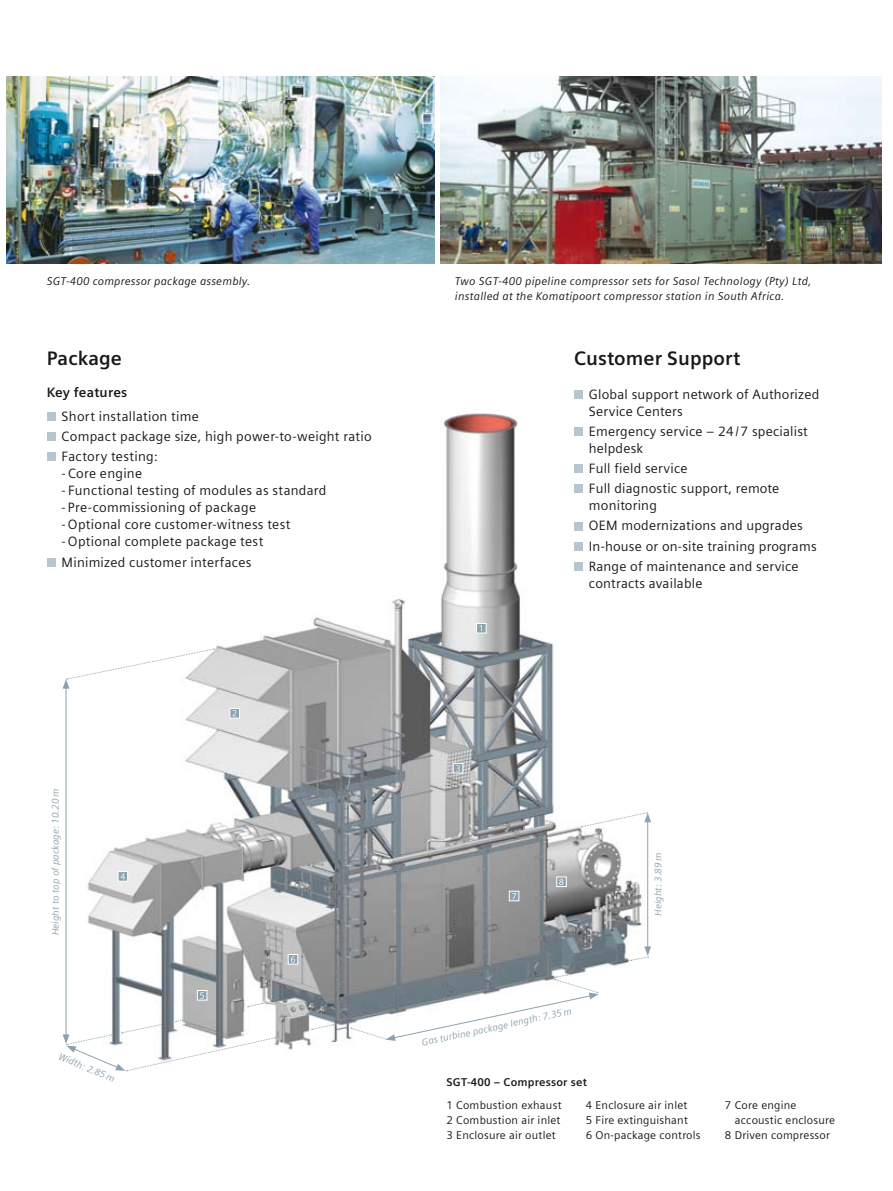
<style>
.page{position:relative;width:893px;height:1191px;background:#fff}
.page>*{position:absolute;margin:0;border:0;box-sizing:border-box;transform-origin:0 0}
.t1{font:700 19.5px "Siemens Sans";letter-spacing:.005em;color:#1a171b}
.t2{font:13.5px/20.2px "Siemens Sans";letter-spacing:.015em;color:#1a171b}
.t3{font:700 13.5px "Siemens Sans";letter-spacing:.015em;color:#1a171b}
.t4{font:11.25px/14.9px "Siemens Sans";letter-spacing:.02em;color:#1a171b;text-align:justify}
.t5{font:italic 11.25px/14.9px "Siemens Sans";letter-spacing:.02em;color:#1a171b}
.t6{font:700 11.25px "Siemens Sans";letter-spacing:.02em;color:#1a171b}
.t7{font:italic 9.75px "Siemens Sans";color:#8ca3af}
</style>
<div class="page">
<img style="left:47px;top:412px;width:602px;height:638px">
<div style="left:47px;top:412px;width:8px;height:9px;background:#b6c6ce"></div>
<div style="left:47px;top:432px;width:8px;height:9px;background:#b6c6ce"></div>
<div style="left:47px;top:453px;width:8px;height:8px;background:#b6c6ce"></div>
<div style="left:47px;top:558px;width:8px;height:8px;background:#b6c6ce"></div>
<div style="left:574px;top:390px;width:9px;height:8px;background:#b6c6ce"></div>
<div style="left:574px;top:427px;width:9px;height:9px;background:#b6c6ce"></div>
<div style="left:574px;top:464px;width:9px;height:9px;background:#b6c6ce"></div>
<div style="left:574px;top:485px;width:9px;height:8px;background:#b6c6ce"></div>
<div style="left:574px;top:522px;width:9px;height:8px;background:#b6c6ce"></div>
<div style="left:574px;top:542px;width:9px;height:8px;background:#b6c6ce"></div>
<div style="left:574px;top:562px;width:9px;height:9px;background:#b6c6ce"></div>
<img style="left:6px;top:77px;width:428px;height:187px">
<img style="left:441px;top:77px;width:441px;height:187px">
<hr style="left:66px;top:686px;width:1px;height:350px;background:#8ca3af">
<hr style="left:647px;top:820px;width:1px;height:128px;background:#8ca3af">
<svg style="left:581px;top:812px;width:70px;height:15px"></svg>
<svg style="left:247px;top:1003px;width:16px;height:4px"></svg>
<svg style="left:63px;top:648px;width:152px;height:40px"></svg>
<svg style="left:312px;top:1024px;width:22px;height:6px"></svg>
<svg style="left:63px;top:1019px;width:212px;height:52px"></svg>
<svg style="left:630px;top:946px;width:21px;height:15px"></svg>
<svg style="left:351px;top:974px;width:248px;height:67px"></svg>
<div style="left:453px;top:763px;width:10px;height:10px;background:#8ca3af;border:1px solid #fff"></div>
<svg style="left:456px;top:765px;width:4px;height:6px"></svg>
<div style="left:230px;top:708px;width:10px;height:10px;background:#8ca3af;border:1px solid #fff"></div>
<svg style="left:232px;top:710px;width:4px;height:6px"></svg>
<svg style="left:476px;top:623px;width:10px;height:10px"></svg>
<div style="left:118px;top:871px;width:10px;height:10px;background:#8ca3af;border:1px solid #fff"></div>
<svg style="left:121px;top:873px;width:4px;height:6px"></svg>
<div style="left:288px;top:954px;width:10px;height:10px;background:#8ca3af;border:1px solid #fff"></div>
<svg style="left:291px;top:956px;width:4px;height:6px"></svg>
<div style="left:197px;top:990px;width:10px;height:10px;background:#8ca3af;border:1px solid #fff"></div>
<svg style="left:200px;top:992px;width:4px;height:6px"></svg>
<div style="left:556px;top:876px;width:11px;height:11px;background:#8ca3af;border:1px solid #fff"></div>
<svg style="left:559px;top:878px;width:4px;height:7px"></svg>
<svg style="left:509px;top:891px;width:10px;height:10px"></svg>
<p class="t5" style="left:47px;top:274px;width:205px">SGT-400 compressor package assembly.</p>
<p class="t5" style="left:455px;top:274px;width:358px">Two SGT-400 pipeline compressor sets for Sasol Technology (Pty) Ltd, installed at the Komatipoort compressor station in South Africa.</p>
<h1 class="t1" style="left:47px;top:347px;width:77px">Package</h1>
<h1 class="t1" style="left:574px;top:347px;width:168px">Customer Support</h1>
<p class="t3" style="left:47px;top:385px;width:82px">Key features</p>
<p class="t2" style="left:62px;top:406px;width:312px">Short installation time<br>Compact package size, high power-to-weight ratio<br>Factory testing:</p>
<p class="t2" style="left:62px;top:463px;width:82px">- Core engine</p>
<p class="t2" style="left:62px;top:480px;width:266px">- Functional testing of modules as standard</p>
<p class="t2" style="left:62px;top:497px;width:196px">- Pre-commissioning of package</p>
<p class="t2" style="left:62px;top:514px;width:230px">- Optional core customer-witness test</p>
<p class="t2" style="left:62px;top:531px;width:203px">- Optional complete package test<br>Minimized customer interfaces</p>
<p class="t2" style="left:589px;top:385px;width:232px;line-height:17px">Global support network of Authorized<br>Service Centers</p>
<p class="t2" style="left:589px;top:423px;width:220px;line-height:17px">Emergency service – 24/7 specialist helpdesk</p>
<p class="t2" style="left:589px;top:458px;width:192px">Full field service<br>Full diagnostic support, remote</p>
<p class="t2" style="left:589px;top:495px;width:229px">monitoring<br>OEM modernizations and upgrades<br>In-house or on-site training programs<br>Range of maintenance and service</p>
<p class="t2" style="left:589px;top:573px;width:115px">contracts available</p>
<p class="t7" style="left:50px;top:935px;width:148px;rotate:-90deg">Height to top of package: 10.20 m</p>
<p class="t7" style="left:61px;top:1050px;width:62px;rotate:23deg">Width: 2.85 m</p>
<p class="t7" style="left:421px;top:1037px;width:155px;rotate:-12deg">Gas turbine package length: 7.35 m</p>
<p class="t7" style="left:653px;top:916px;width:65px;rotate:-90deg">Height: 3.89 m</p>
<p class="t6" style="left:446px;top:1075px;width:142px">SGT-400 – Compressor set</p>
<p class="t4" style="left:446px;top:1097px;width:117px">1 Combustion exhaust 2 Combustion air inlet 3 Enclosure air outlet</p>
<p class="t4" style="left:586px;top:1097px;width:116px;text-align:left">4 Enclosure air inlet<br>5 Fire extinguishant<br>6 On-package controls</p>
<p class="t4" style="left:725px;top:1097px;width:73px">7 Core engine</p>
<p class="t4" style="left:735px;top:1112px;width:102px">accoustic enclosure</p>
<p class="t4" style="left:725px;top:1127px;width:106px">8 Driven compressor</p>
</div>
